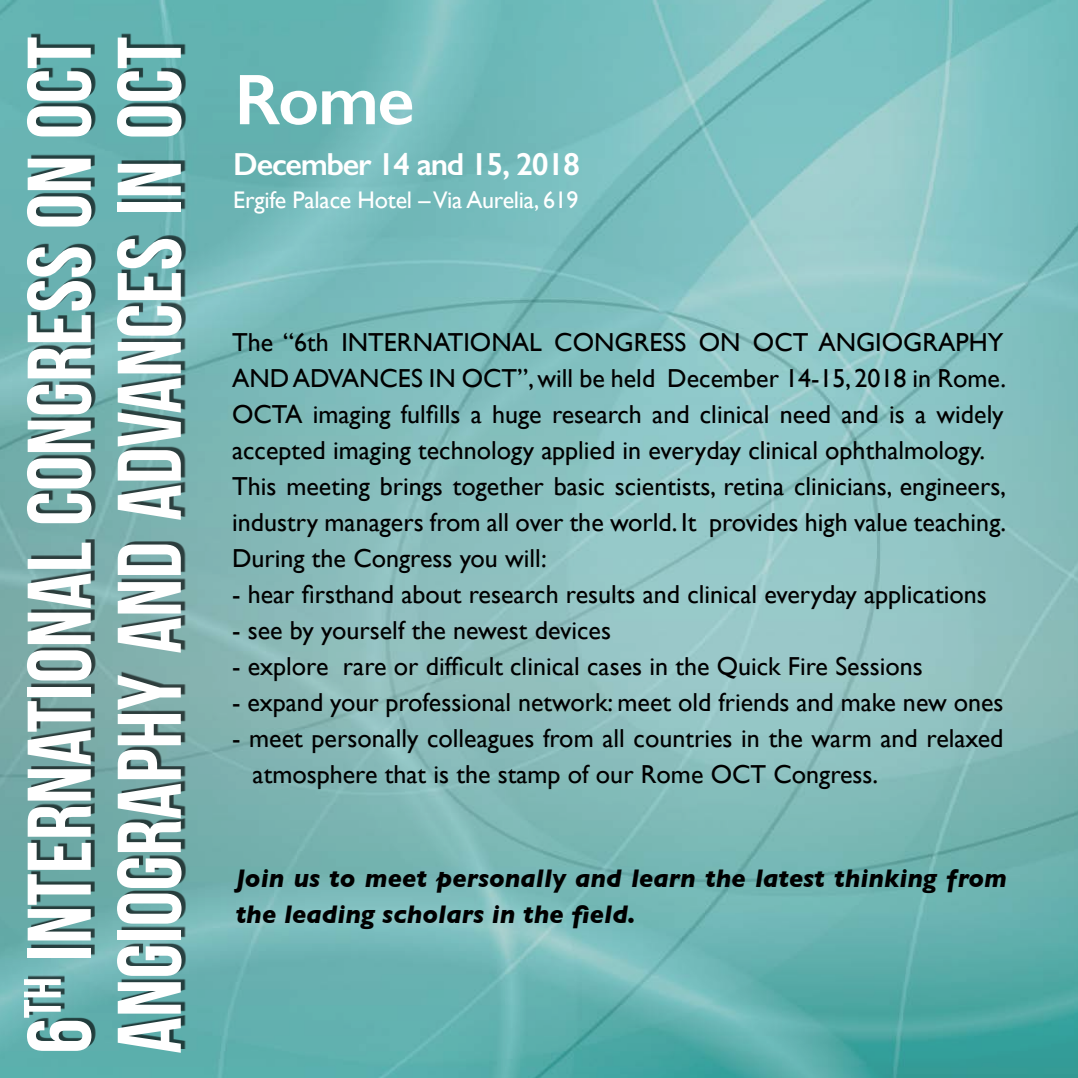
<style>
.page{position:relative;width:1078px;height:1078px;background:#fff}
.page>*{position:absolute;margin:0;border:0;box-sizing:border-box;transform-origin:0 0}
.t1{font:90px/90px "Bebas Neue";color:#fff}
.t2{font:600 72px "Gill Sans";color:#fff}
.t3{font:600 32px "Gill Sans";letter-spacing:-.04em;color:#fff}
.t4{font:26px/36px "Gill Sans";color:#000}
.t5{font:italic 700 26px/36px "Gill Sans";color:#000}
.t6{font:24px "Gill Sans";letter-spacing:-.01em;color:#fff}
</style>
<div class="page">
<img style="left:0;top:0;width:1077px;height:1077px">
<div style="left:28px;top:34px;width:158px;height:1014px;background:#000;opacity:.65"></div>
<h1 class="t1" style="left:13px;top:1053px;width:1018px;rotate:-90deg">6<sup>TH</sup> International Congress on OCT<br>Angiography and Advances in OCT</h1>
<h2 class="t2" style="left:234px;top:56px;width:181px">Rome</h2>
<p class="t3" style="left:233px;top:145px;width:348px">December 14 and 15, 2018</p>
<p class="t6" style="left:233px;top:186px;width:347px">Ergife Palace Hotel – Via Aurelia, 619</p>
<p class="t4" style="left:232px;top:323px;width:775px">The “6th INTERNATIONAL CONGRESS ON OCT ANGIOGRAPHY AND ADVANCES IN OCT”, will be held December 14-15, 2018 in Rome.<br>OCTA imaging fulfills a huge research and clinical need and is a widely accepted imaging technology applied in everyday clinical ophthalmology.<br>This meeting brings together basic scientists, retina clinicians, engineers, industry managers from all over the world. It provides high value teaching.<br>During the Congress you will:</p>
<p class="t4" style="left:232px;top:575px;width:756px">- hear firsthand about research results and clinical everyday applications</p>
<p class="t4" style="left:232px;top:611px;width:380px">- see by yourself the newest devices</p>
<p class="t4" style="left:232px;top:647px;width:692px">- explore rare or difficult clinical cases in the Quick Fire Sessions</p>
<p class="t4" style="left:232px;top:683px;width:772px">- expand your professional network: meet old friends and make new ones</p>
<p class="t4" style="left:252px;top:719px;width:752px;text-indent:-20px">- meet personally colleagues from all countries in the warm and relaxed atmosphere that is the stamp of our Rome OCT Congress.</p>
<p class="t5" style="left:236px;top:859px;width:772px">Join us to meet personally and learn the latest thinking from the leading scholars in the field.</p>
</div>
